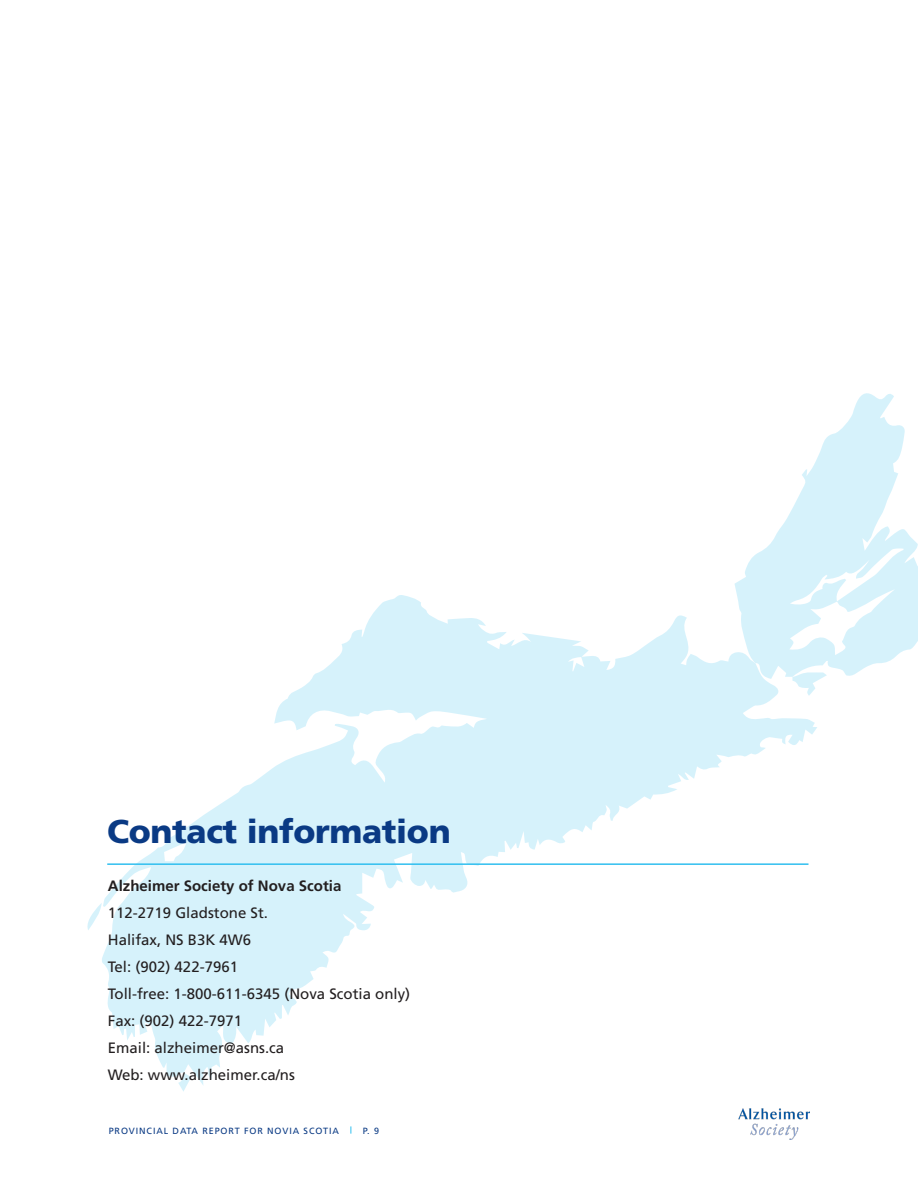
<style>
.page{position:relative;width:918px;height:1188px;background:#fff}
.page>*{position:absolute;margin:0;border:0;box-sizing:border-box;transform-origin:0 0}
.t1{font:33px "Frutiger LT 75 Blk";letter-spacing:-.01em;color:#0a3a84}
.Body_1{font:15px "Frutiger LT 55 Rm";color:#231f20}
.Body_1-2{font:15px "Frutiger LT 65 Bd";color:#231f20}
.t2{font:9px "Frutiger LT 55 Rm";letter-spacing:.1em;color:#0a3a84}
</style>
<div class="page">
<svg style="left:102px;top:595px;width:715px;height:490px"></svg>
<svg style="left:734px;top:393px;width:184px;height:286px;fill:#d6f2fb"></svg>
<svg style="left:792px;top:671px;width:35px;height:25px"></svg>
<svg style="left:87px;top:903px;width:15px;height:27px"></svg>
<svg style="left:178px;top:1073px;width:13px;height:19px"></svg>
<img style="left:739px;top:1109px;width:71px;height:30px">
<hr style="left:107px;top:863px;width:701px;height:2px;background:#30bfef">
<p class="t1" style="left:107px;top:811px;width:345px">Contact information</p>
<p class="Body_1-2" style="left:108px;top:877px;width:235px">Alzheimer Society of Nova Scotia</p>
<p class="Body_1" style="left:108px;top:904px;width:162px">112-2719 Gladstone St.</p>
<p class="Body_1" style="left:108px;top:931px;width:145px">Halifax, NS B3K 4W6</p>
<p class="Body_1" style="left:108px;top:958px;width:132px">Tel: (902) 422-7961</p>
<p class="Body_1" style="left:108px;top:985px;width:304px">Toll-free: 1-800-611-6345 (Nova Scotia only)</p>
<p class="Body_1" style="left:108px;top:1012px;width:136px">Fax: (902) 422-7971</p>
<p class="Body_1" style="left:108px;top:1039px;width:178px">Email: alzheimer@asns.ca</p>
<p class="Body_1" style="left:108px;top:1066px;width:188px">Web: www.alzheimer.ca/ns</p>
<p class="t2" style="left:109px;top:1125px;width:232px">PROVINCIAL DATA REPORT FOR NOVIA SCOTIA</p>
<p class="t2" style="left:363px;top:1125px;width:18px">P. 9</p>
</div>
